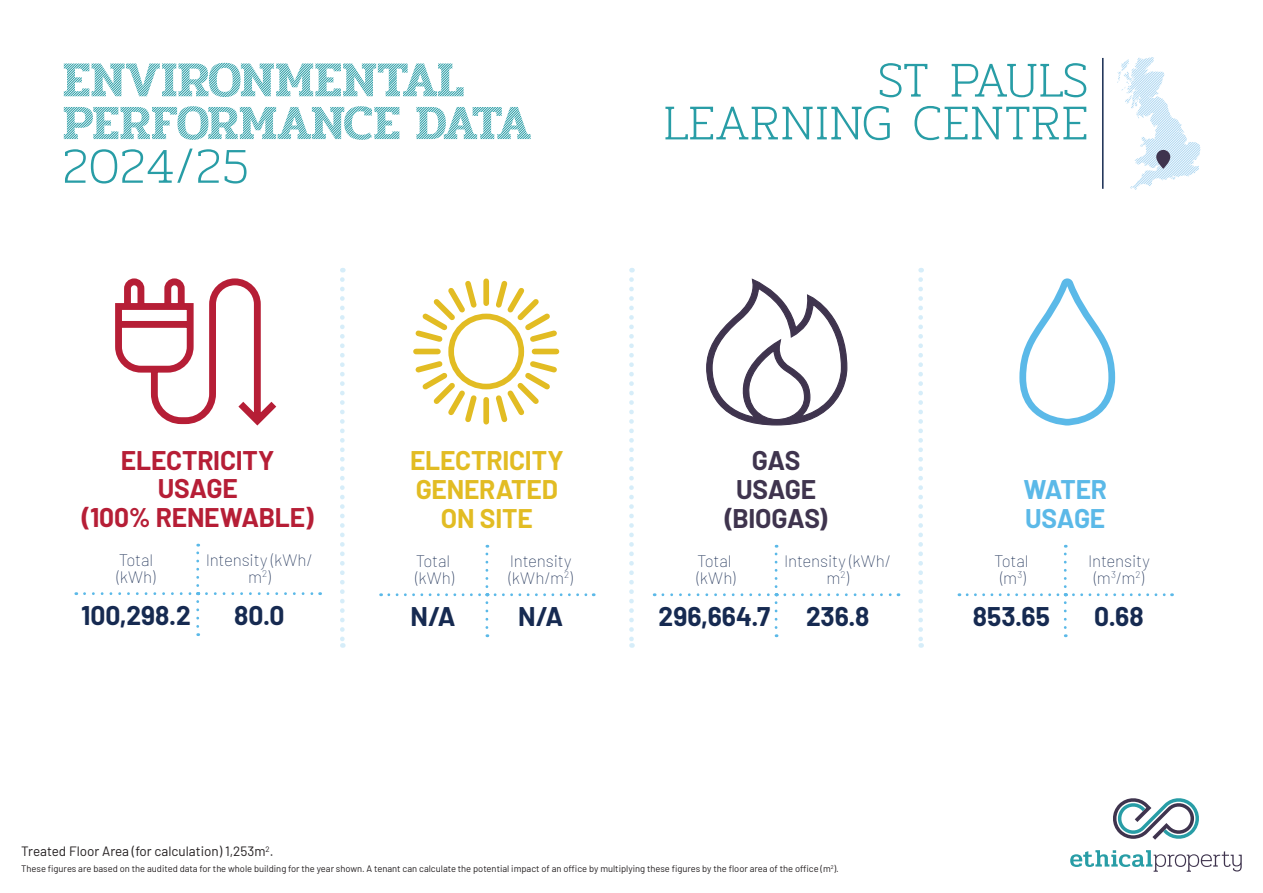
<style>
.page{position:relative;width:1263px;height:893px;background:#fff}
.page>*{position:absolute;margin:0;border:0;box-sizing:border-box;transform-origin:0 0}
.t1{font:200 50.55px/42.8px "Pridi";color:#289da6;text-align:right}
.t2{font:700 26.4px "Barlow";color:#162a51}
.t3{font:700 26.4px/28.3px "Barlow";letter-spacing:-.01em;color:#b61e36;text-align:center}
.t4{font:700 26.4px/28.8px "Barlow";letter-spacing:-.01em;color:#e2bc23;text-align:center}
.t5{font:700 26.4px/28.8px "Barlow";letter-spacing:-.015em;color:#3f344e;text-align:center}
.t6{font:700 26.4px/28.8px "Barlow";letter-spacing:-.01em;color:#5bb9e8}
.t7{font:100 16.95px/17px "Barlow";letter-spacing:-.005em;color:#162a51}
.t8{font:13.5px "Barlow";color:#231f20}
.t9{font:9.38px "Barlow";color:#231f20}
</style>
<div class="page">
<svg style="left:115px;top:278px;width:162px;height:148px"></svg>
<svg style="left:1019px;top:278px;width:97px;height:148px"></svg>
<svg style="left:706px;top:278px;width:142px;height:148px"></svg>
<svg style="left:1070px;top:798px;width:172px;height:74px"></svg>
<hr style="left:1102px;top:58px;width:1px;height:131px;background:#162a51">
<svg style="left:196px;top:544px;width:3px;height:42px"></svg>
<svg style="left:206px;top:592px;width:115px;height:3px"></svg>
<svg style="left:85px;top:592px;width:114px;height:34px"></svg>
<svg style="left:1064px;top:545px;width:3px;height:42px"></svg>
<svg style="left:1073px;top:593px;width:99px;height:3px"></svg>
<svg style="left:967px;top:593px;width:100px;height:34px"></svg>
<svg style="left:485px;top:545px;width:3px;height:42px"></svg>
<svg style="left:495px;top:593px;width:99px;height:3px"></svg>
<svg style="left:389px;top:593px;width:99px;height:34px"></svg>
<svg style="left:775px;top:545px;width:2px;height:42px"></svg>
<svg style="left:785px;top:593px;width:114px;height:3px"></svg>
<svg style="left:663px;top:593px;width:114px;height:34px"></svg>
<div style="left:448px;top:314px;width:76px;height:75px;border:6px solid #e2bc23;border-radius:50%"></div>
<div style="left:483px;top:281px;width:6px;height:22px;background:#e2bc23"></div>
<div style="left:483px;top:400px;width:6px;height:22px;background:#e2bc23"></div>
<svg style="left:415px;top:280px;width:66px;height:66px"></svg>
<svg style="left:492px;top:357px;width:65px;height:66px"></svg>
<div style="left:416px;top:349px;width:22px;height:5px;background:#e2bc23"></div>
<div style="left:534px;top:349px;width:22px;height:5px;background:#e2bc23"></div>
<svg style="left:415px;top:357px;width:66px;height:66px"></svg>
<svg style="left:492px;top:280px;width:65px;height:66px"></svg>
<svg style="left:340px;top:280px;width:5px;height:368px"></svg>
<svg style="left:629px;top:280px;width:5px;height:368px"></svg>
<svg style="left:918px;top:280px;width:5px;height:368px"></svg>
<svg style="left:64px;top:63px;width:467px;height:77px"></svg>
<svg style="left:1117px;top:57px;width:84px;height:133px"></svg>
<svg style="left:1156px;top:150px;width:14px;height:19px"></svg>
<h1 class="t1" style="left:62px;top:146px;width:189px">2024/25</h1>
<h1 class="t1" style="left:663px;top:60px;width:427px">ST PAULS<br>LEARNING CENTRE</h1>
<h2 class="t3" style="left:82px;top:445px;width:233px">ELECTRICITY<br>USAGE<br>(100% RENEWABLE)</h2>
<h3 class="t7" style="left:117px;top:550px;width:40px">Total (kWh)</h3>
<h3 class="t7" style="left:206px;top:550px;width:109px;text-align:center">Intensity (kWh/ m<sup>2</sup>)</h3>
<h2 class="t2" style="left:81px;top:596px;width:111px">100,298.2</h2>
<h2 class="t2" style="left:234px;top:596px;width:52px">80.0</h2>
<h2 class="t4" style="left:410px;top:444px;width:155px">ELECTRICITY<br>GENERATED<br>ON SITE</h2>
<h3 class="t7" style="left:415px;top:551px;width:40px">Total (kWh)</h3>
<h3 class="t7" style="left:509px;top:551px;width:65px">Intensity (kWh/m<sup>2</sup>)</h3>
<h2 class="t2" style="left:411px;top:597px;width:46px">N/A</h2>
<h2 class="t2" style="left:518px;top:597px;width:46px">N/A</h2>
<h2 class="t5" style="left:725px;top:444px;width:104px">GAS<br>USAGE (BIOGAS)</h2>
<h3 class="t7" style="left:697px;top:551px;width:40px">Total (kWh)</h3>
<h3 class="t7" style="left:784px;top:551px;width:109px;text-align:center">Intensity (kWh/ m<sup>2</sup>)</h3>
<h2 class="t2" style="left:659px;top:597px;width:113px">296,664.7</h2>
<h2 class="t2" style="left:806px;top:597px;width:65px">236.8</h2>
<h2 class="t6" style="left:1023px;top:473px;width:85px">WATER<br>USAGE</h2>
<h3 class="t7" style="left:994px;top:551px;width:36px;text-align:center">Total (m<sup>3</sup>)</h3>
<h3 class="t7" style="left:1088px;top:551px;width:63px;text-align:center">Intensity (m<sup>3</sup>/m<sup>2</sup>)</h3>
<h2 class="t2" style="left:973px;top:597px;width:79px">853.65</h2>
<h2 class="t2" style="left:1094px;top:597px;width:51px">0.68</h2>
<h3 class="t8" style="left:21px;top:842px;width:254px">Treated Floor Area (for calculation) 1,253m<sup>2</sup>.</h3>
<p class="t9" style="left:21px;top:861px;width:819px">These figures are based on the audited data for the whole building for the year shown. A tenant can calculate the potential impact of an office by multiplying these figures by the floor area of the office (m<sup>2</sup>).</p>
</div>
